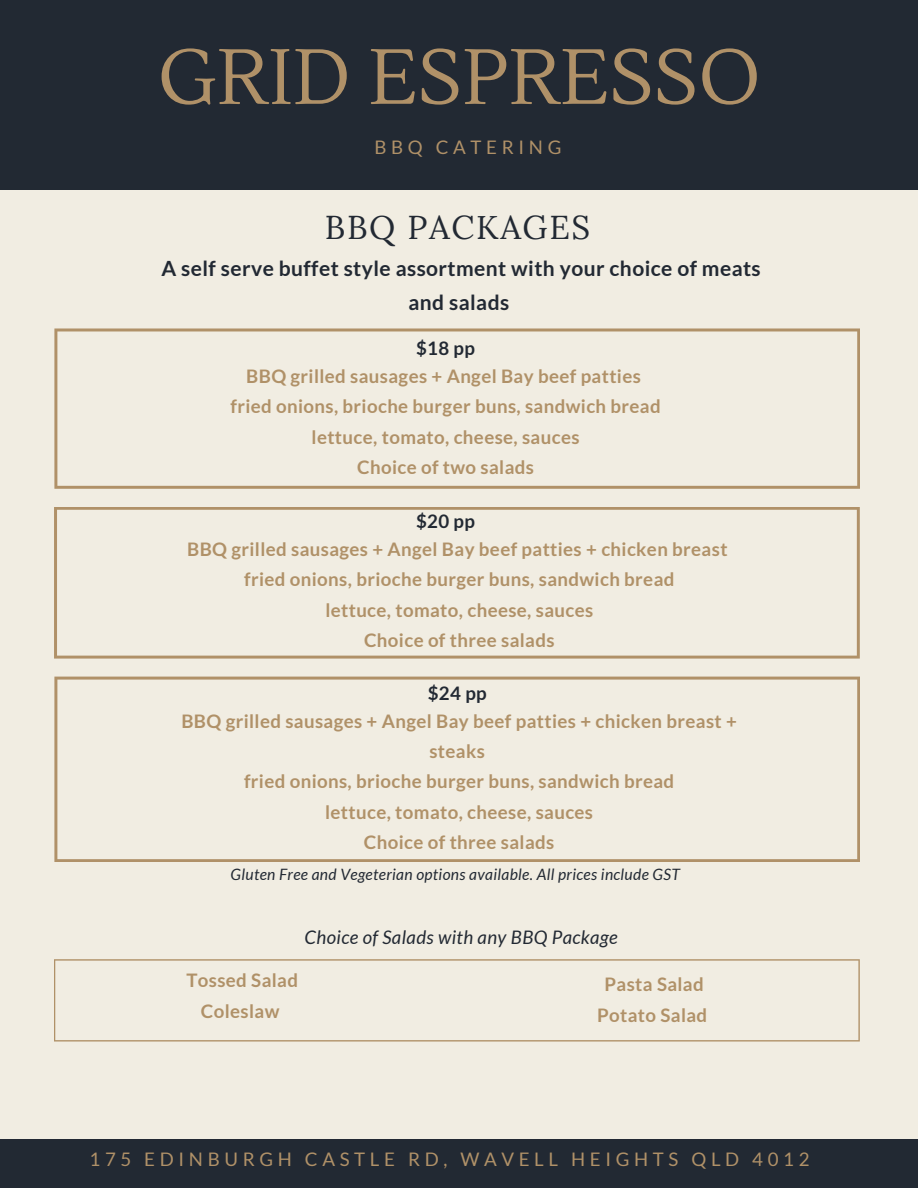
<style>
.page{position:relative;width:918px;height:1188px;background:#f1ede2}
.page>*{position:absolute;margin:0;border:0;box-sizing:border-box;transform-origin:0 0}
.t1{font:77.85px "Lustria";color:#b09168}
.t2{font:33px "Lora";letter-spacing:.05em;color:#222933}
.t3{font:700 21px/33.8px "Lato";letter-spacing:.02em;color:#222933;text-align:center}
.t4{font:700 18.75px/30.3px "Lato";letter-spacing:.02em;color:#b09168;text-align:center}
.t5{font:18.75px "Lato";letter-spacing:.25em;color:#b09168}
.t6{font:700 18.75px "Lato";letter-spacing:.02em;color:#222933}
.t7{font:italic 18.6px "Lato";letter-spacing:.02em;color:#222933}
.t8{font:italic 15.6px "Lato";letter-spacing:.02em;color:#222933}
</style>
<div class="page">
<div style="left:0;top:0;width:918px;height:190px;background:#222933"></div>
<div style="left:0;top:1139px;width:918px;height:49px;background:#222933"></div>
<svg style="left:54px;top:328px;width:806px;height:161px"></svg>
<svg style="left:54px;top:959px;width:806px;height:83px"></svg>
<svg style="left:54px;top:507px;width:806px;height:152px"></svg>
<svg style="left:54px;top:677px;width:806px;height:185px"></svg>
<p class="t1" style="left:158px;top:29px;width:604px">GRID ESPRESSO</p>
<p class="t5" style="left:374px;top:136px;width:188px">BBQ CATERING</p>
<p class="t2" style="left:325px;top:206px;width:267px">BBQ PACKAGES</p>
<p class="t3" style="left:161px;top:251px;width:601px">A self serve buffet style assortment with your choice of meats and salads</p>
<p class="t6" style="left:416px;top:336px;width:61px">$18 pp</p>
<p class="t4" style="left:246px;top:360px;width:396px">BBQ grilled sausages + Angel Bay beef patties</p>
<p class="t4" style="left:230px;top:391px;width:432px">fried onions, brioche burger buns, sandwich bread</p>
<p class="t4" style="left:312px;top:421px;width:269px">lettuce, tomato, cheese, sauces</p>
<p class="t4" style="left:357px;top:452px;width:178px">Choice of two salads</p>
<p class="t6" style="left:416px;top:509px;width:61px">$20 pp</p>
<p class="t4" style="left:187px;top:533px;width:542px">BBQ grilled sausages + Angel Bay beef patties + chicken breast</p>
<p class="t4" style="left:244px;top:564px;width:432px">fried onions, brioche burger buns, sandwich bread</p>
<p class="t4" style="left:325px;top:594px;width:269px">lettuce, tomato, cheese, sauces</p>
<p class="t4" style="left:364px;top:625px;width:192px">Choice of three salads</p>
<p class="t6" style="left:428px;top:681px;width:61px">$24 pp</p>
<p class="t4" style="left:181px;top:705px;width:557px">BBQ grilled sausages + Angel Bay beef patties + chicken breast + steaks</p>
<p class="t4" style="left:244px;top:766px;width:432px">fried onions, brioche burger buns, sandwich bread</p>
<p class="t4" style="left:325px;top:796px;width:269px">lettuce, tomato, cheese, sauces</p>
<p class="t4" style="left:364px;top:827px;width:192px">Choice of three salads</p>
<p class="t8" style="left:231px;top:865px;width:451px">Gluten Free and Vegeterian options available. All prices include GST</p>
<p class="t7" style="left:305px;top:926px;width:315px">Choice of Salads with any BBQ Package</p>
<p class="t4" style="left:186px;top:965px;width:113px">Tossed Salad</p>
<p class="t4" style="left:201px;top:995px;width:80px">Coleslaw</p>
<p class="t4" style="left:605px;top:969px;width:101px">Pasta Salad</p>
<p class="t4" style="left:597px;top:999px;width:112px">Potato Salad</p>
<p class="t5" style="left:90px;top:1148px;width:722px">175 EDINBURGH CASTLE RD, WAVELL HEIGHTS QLD 4012</p>
</div>
